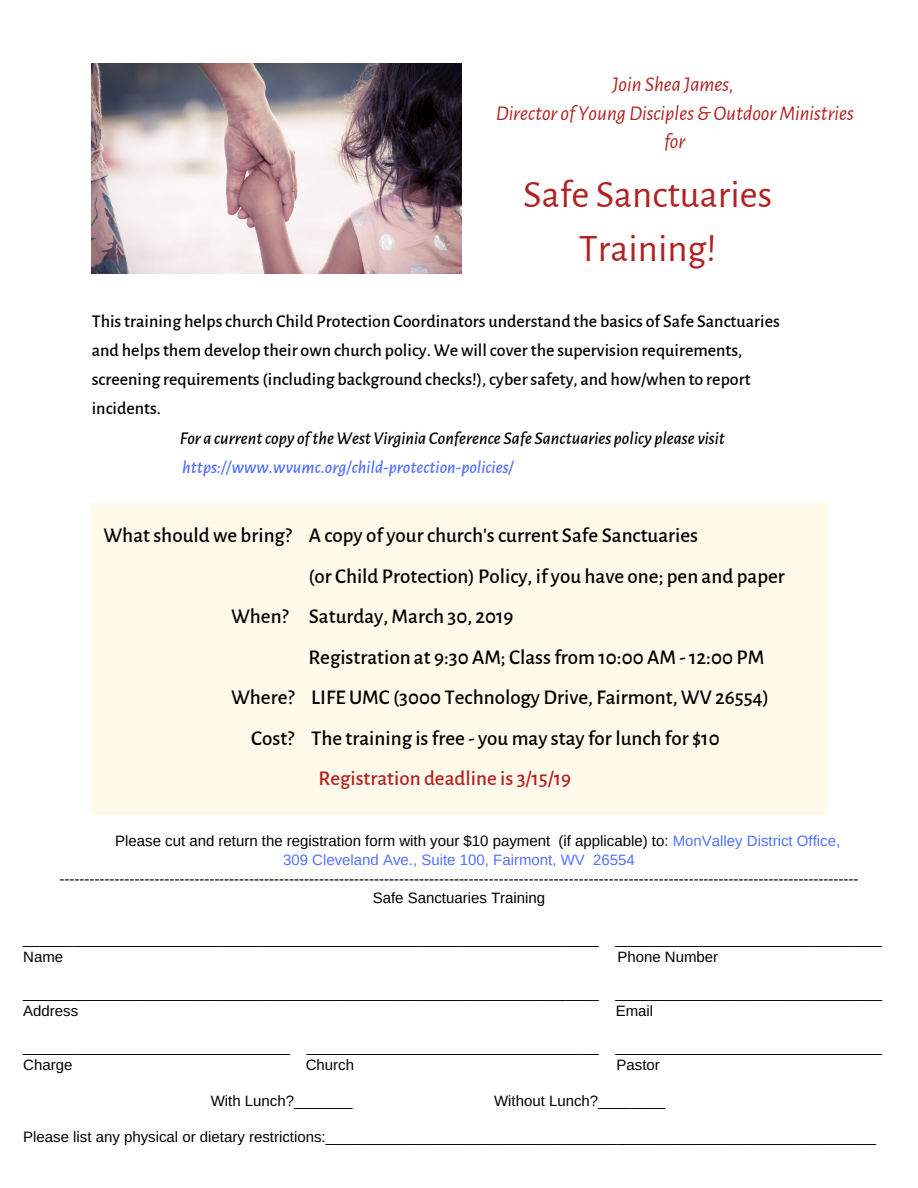
<style>
.page{position:relative;width:918px;height:1188px;background:#fff}
.page>*{position:absolute;margin:0;border:0;box-sizing:border-box;transform-origin:0 0}
.t1{font:39px/53.7px "Alegreya Sans";color:#b22121;text-align:center}
.t2{font:500 21px "Alegreya Sans";color:#000}
.t3{font:italic 21px/28.5px "Alegreya Sans";color:#b22121;text-align:center}
.t4{font:500 21px "Alegreya Sans";color:#b22121}
.t5{font:500 18px/29.1px "Alegreya Sans";color:#000}
.t6{font:italic 500 18px "Alegreya Sans";color:#000}
.t7{font:italic 500 18px "Alegreya Sans";color:#5271ff}
.t8{font:15px/18px "Arimo";color:#000}
.t9{font:15px/19.2px "Arimo";color:#000}
.s1{color:#5271ff}
</style>
<div class="page">
<div style="left:90px;top:503px;width:737px;height:311px;background:#fffae9"></div>
<img style="left:92px;top:64px;width:370px;height:209px">
<h2 class="t3" style="left:496px;top:71px;width:360px">Join Shea James,<br>Director of YoungDisciples&amp;OutdoorMinistries for</h2>
<h1 class="t1" style="left:523px;top:168px;width:250px">Safe Sanctuaries<br>Training!</h1>
<p class="t5" style="left:92px;top:307px;width:690px">This training helps church Child Protection Coordinators understand the basics of Safe Sanctuaries and helps them develop their own church policy. We will cover the supervision requirements, screening requirements (including background checks!), cyber safety, and how/when to report incidents.</p>
<p class="t6" style="left:180px;top:428px;width:547px">For a currentcopy oftheWest Virginia Conference Safe Sanctuaries policy please visit</p>
<p class="t7" style="left:182px;top:457px;width:333px">https://www.wvumc.org/child-protection-policies/</p>
<h2 class="t2" style="left:103px;top:523px;width:596px">What should we bring? A copy of your church's current Safe Sanctuaries</h2>
<h2 class="t2" style="left:308px;top:564px;width:478px">(or Child Protection) Policy, if you have one; pen and paper</h2>
<h2 class="t2" style="left:231px;top:604px;width:284px">When? Saturday, March 30, 2019</h2>
<h2 class="t2" style="left:308px;top:645px;width:457px">Registration at 9:30 AM; Class from 10:00 AM - 12:00 PM</h2>
<h2 class="t2" style="left:231px;top:685px;width:540px">Where? LIFE UMC (3000 Technology Drive, Fairmont, WV 26554)</h2>
<h2 class="t2" style="left:251px;top:726px;width:470px">Cost? The training is free - you may stay for lunch for $10</h2>
<h2 class="t4" style="left:318px;top:766px;width:254px">Registration deadline is 3/15/19</h2>
<p class="t9" style="left:283px;top:831px;width:559px;text-indent:-168px">Please cut and return the registration form with your $10 payment (if applicable) to: <span class="s1">MonValley District Office,<br>309 Cleveland Ave., Suite 100, Fairmont, WV 26554</span></p>
<p class="t9" style="left:60px;top:870px;width:800px;text-align:center">----------------------------------------------------------------------------------------------------------------------------------------------------------------<br>Safe Sanctuaries Training</p>
<p class="t8" style="left:23px;top:930px;width:860px">_____________________________________________________________________ ________________________________<br>Name</p>
<p class="t8" style="left:617px;top:948px;width:102px">Phone Number</p>
<p class="t8" style="left:23px;top:984px;width:860px">_____________________________________________________________________ ________________________________<br>Address</p>
<p class="t8" style="left:616px;top:1002px;width:39px">Email</p>
<p class="t8" style="left:23px;top:1038px;width:860px">________________________________ ___________________________________ ________________________________<br>Charge</p>
<p class="t8" style="left:306px;top:1056px;width:50px">Church</p>
<p class="t8" style="left:617px;top:1056px;width:45px">Pastor</p>
<p class="t8" style="left:211px;top:1092px;width:143px">With Lunch?_______</p>
<p class="t8" style="left:494px;top:1092px;width:172px">Without Lunch?________</p>
<p class="t8" style="left:23px;top:1128px;width:854px">Please list any physical or dietary restrictions:__________________________________________________________________</p>
</div>
